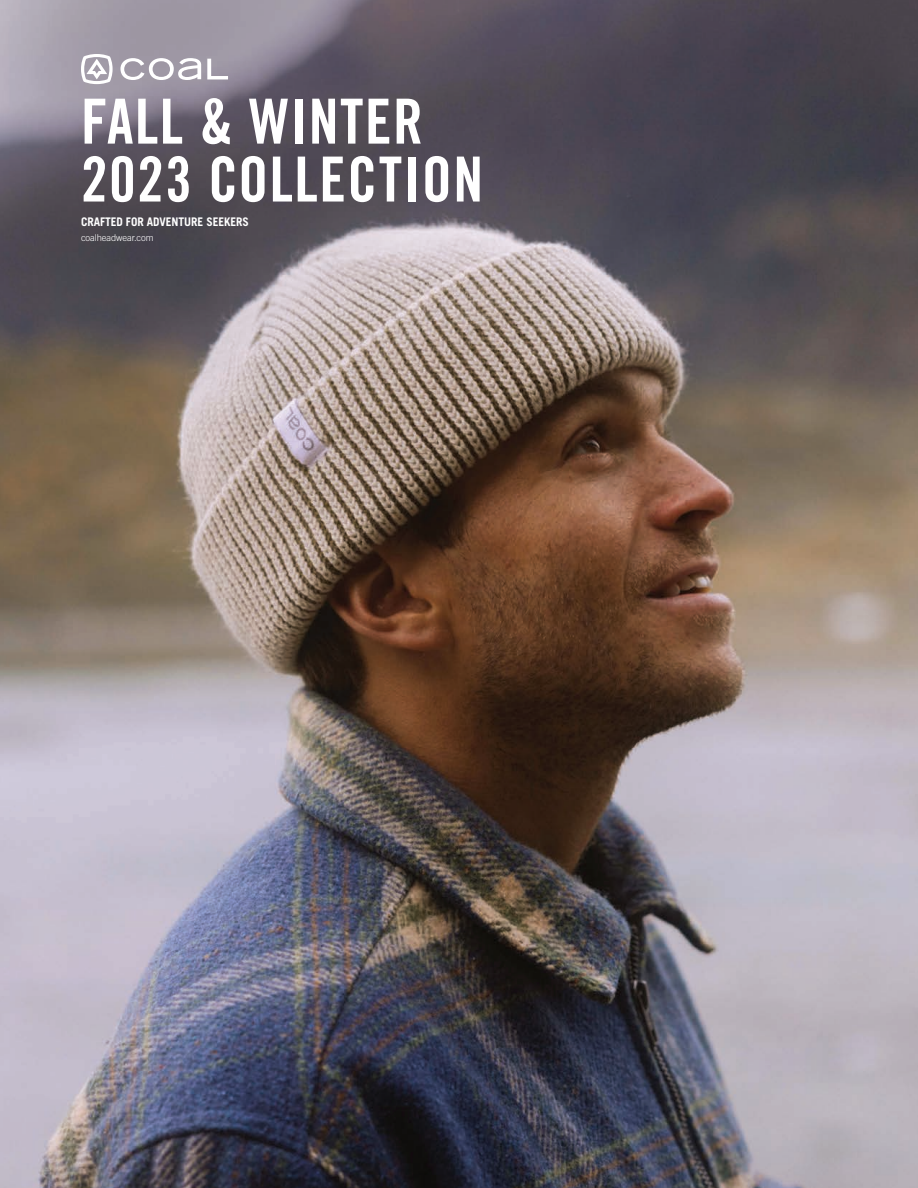
<style>
.page{position:relative;width:918px;height:1188px;background:#fff}
.page>*{position:absolute;margin:0;border:0;box-sizing:border-box;transform-origin:0 0}
.t1{font:62.25px/57.9px "Trade Gothic LT Std Bd Cn 20";letter-spacing:.025em;color:#fff;scale:.96 1}
.t2{font:700 11.85px "Trade Gothic LT Std";letter-spacing:-.005em;color:#fff}
.t3{font:300 9.45px "Trade Gothic LT Std";letter-spacing:-.01em;color:#fff}
</style>
<div class="page">
<img style="left:0;top:0;width:918px;height:1188px">
<svg style="left:120px;top:58px;width:108px;height:22px"></svg>
<svg style="left:81px;top:54px;width:32px;height:30px"></svg>
<h1 class="t1" style="left:81px;top:92px;width:420px">FALL &amp; WINTER<br>2023 COLLECTION</h1>
<p class="t2" style="left:81px;top:215px;width:169px">CRAFTED FOR ADVENTURE SEEKERS</p>
<p class="t3" style="left:81px;top:232px;width:74px">coalheadwear.com</p>
</div>
